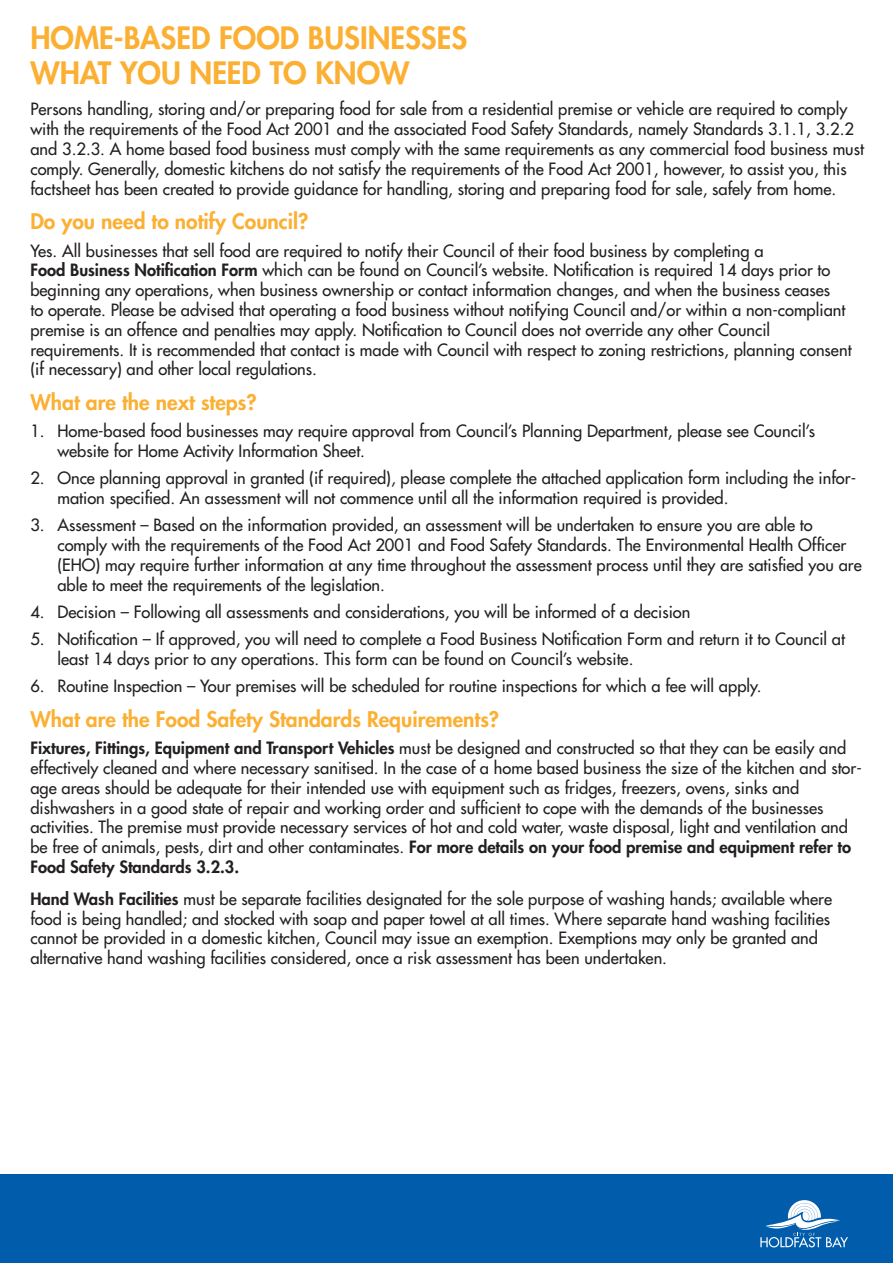
<style>
.page{position:relative;width:893px;height:1263px;background:#fff}
.page>*{position:absolute;margin:0;border:0;box-sizing:border-box;transform-origin:0 0}
.t1{font:800 30px/34.5px "Futura Std";color:#fbb033}
.t2{font:800 21px "Futura Std";color:#fbb033}
.t3{font:500 16.5px/19.8px "Futura Std";color:#231f20}
.s1{font-weight:800}
</style>
<div class="page">
<div style="left:0;top:1174px;width:893px;height:89px;background:#015dab"></div>
<svg style="left:760px;top:1200px;width:88px;height:47px"></svg>
<p class="t1" style="left:30px;top:21px;width:438px">HOME-BASED FOOD BUSINESSES<br>WHAT YOU NEED TO KNOW</p>
<p class="t3" style="left:30px;top:100px;width:835px">Persons handling, storing and/or preparing food for sale from a residential premise or vehicle are required to comply with the requirements of the Food Act 2001 and the associated Food Safety Standards, namely Standards 3.1.1, 3.2.2 and 3.2.3. A home based food business must comply with the same requirements as any commercial food business must comply. Generally, domestic kitchens do not satisfy the requirements of the Food Act 2001, however, to assist you, this factsheet has been created to provide guidance for handling, storing and preparing food for sale, safely from home.</p>
<p class="t2" style="left:30px;top:208px;width:279px">Do you need to notify Council?</p>
<p class="t3" style="left:30px;top:241px;width:823px">Yes. All businesses that sell food are required to notify their Council of their food business by completing a<br><span class="s1">Food Business Notification Form</span> which can be found on Council’s website. Notification is required 14 days prior to beginning any operations, when business ownership or contact information changes, and when the business ceases<br>to operate. Please be advised that operating a food business without notifying Council and/or within a non-compliant premise is an offence and penalties may apply. Notification to Council does not override any other Council requirements. It is recommended that contact is made with Council with respect to zoning restrictions, planning consent (if necessary) and other local regulations.</p>
<p class="t2" style="left:30px;top:389px;width:228px">What are the next steps?</p>
<p class="t3" style="left:57px;top:421px;width:759px;text-indent:-27px">1. Home-based food businesses may require approval from Council’s Planning Department, please see Council’s website for Home Activity Information Sheet.</p>
<p class="t3" style="left:57px;top:468px;width:800px;text-indent:-27px">2. Once planning approval in granted (if required), please complete the attached application form including the infor&shy;mation specified. An assessment will not commence until all the information required is provided.</p>
<p class="t3" style="left:57px;top:515px;width:806px;text-indent:-27px">3. Assessment – Based on the information provided, an assessment will be undertaken to ensure you are able to comply with the requirements of the Food Act 2001 and Food Safety Standards. The Environmental Health Officer (EHO) may require further information at any time throughout the assessment process until they are satisfied you are able to meet the requirements of the legislation.</p>
<p class="t3" style="left:30px;top:602px;width:661px">4. Decision – Following all assessments and considerations, you will be informed of a decision</p>
<p class="t3" style="left:57px;top:629px;width:789px;text-indent:-27px">5. Notification – If approved, you will need to complete a Food Business Notification Form and return it to Council at least 14 days prior to any operations. This form can be found on Council’s website.</p>
<p class="t3" style="left:30px;top:676px;width:733px">6. Routine Inspection – Your premises will be scheduled for routine inspections for which a fee will apply.</p>
<p class="t2" style="left:30px;top:706px;width:470px">What are the Food Safety Standards Requirements?</p>
<p class="t3" style="left:30px;top:738px;width:833px"><span class="s1">Fixtures, Fittings, Equipment and Transport Vehicles</span> must be designed and constructed so that they can be easily and effectively cleaned and where necessary sanitised. In the case of a home based business the size of the kitchen and stor&shy;age areas should be adequate for their intended use with equipment such as fridges, freezers, ovens, sinks and dishwashers in a good state of repair and working order and sufficient to cope with the demands of the businesses activities. The premise must provide necessary services of hot and cold water, waste disposal, light and ventilation and be free of animals, pests, dirt and other contaminates. <span class="s1">For more details on your food premise and equipment refer to Food Safety Standards 3.2.3.</span></p>
<p class="t3" style="left:30px;top:889px;width:803px"><span class="s1">Hand Wash Facilities</span> must be separate facilities designated for the sole purpose of washing hands; available where food is being handled; and stocked with soap and paper towel at all times. Where separate hand washing facilities cannot be provided in a domestic kitchen, Council may issue an exemption. Exemptions may only be granted and alternative hand washing facilities considered, once a risk assessment has been undertaken.</p>
</div>
